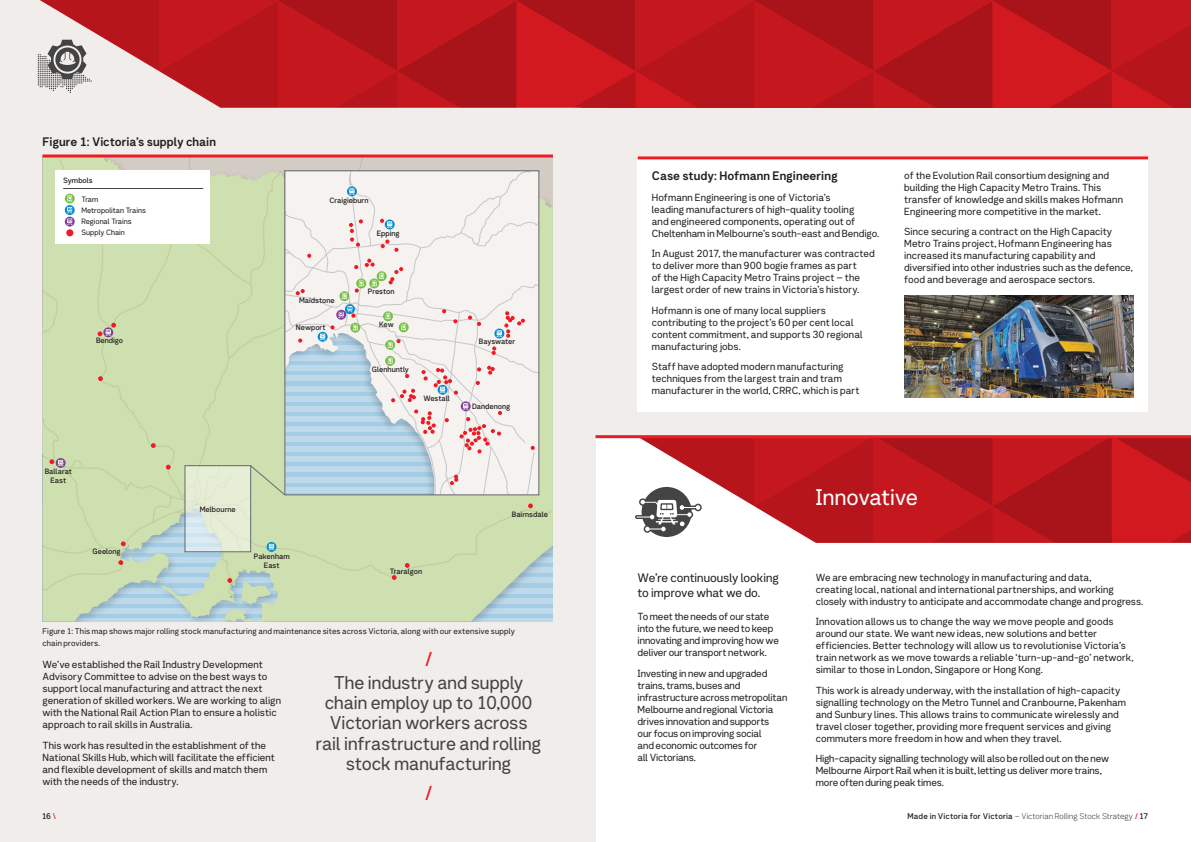
<style>
.page{position:relative;width:1191px;height:842px;background:#fff}
.page>*{position:absolute;margin:0;border:0;box-sizing:border-box;transform-origin:0 0}
.t1{font:22px "Network Sans 2019 Regular";letter-spacing:-.01em;color:#fff}
.t2{font:19.5px "Network Sans 2019 Regular";color:#ed1c24}
.t3{font:18px/20.3px "Network Sans 2019 Regular";letter-spacing:-.005em;color:#444445;text-align:center}
.t4{font:12px "Network Sans 2019 Bold";letter-spacing:-.005em;color:#231f20}
.t5{font:12px/14.4px "Network Sans 2019 Regular";letter-spacing:-.005em;color:#231f20}
.t6{font:10px/12px "Network Sans 2019 Regular";color:#231f20}
.t7{font:8px/12px "Network Sans 2019 Regular";letter-spacing:.015em;color:#231f20}
.t8{font:8px "Network Sans 2019 Light";letter-spacing:.015em;color:#231f20}
.t9{font:8px "Network Sans 2019 Medium";color:#231f20}
.t10{font:7.5px/9px "Network Sans 2019 Medium";color:#231f20;text-align:center}
.t11{font:7.5px "Network Sans 2019 Medium";letter-spacing:-.005em;color:#221e1f}
.t12{font:7.5px/11px "Network Sans 2019 Regular";letter-spacing:-.005em;color:#231f20}
.t13{font:7.5px "Network Sans 2019 Medium";letter-spacing:-.025em;color:#221e1f}
.s1{color:#ed1c24}
.s2{font-family:"Network Sans 2019 Medium"}
.s3{font-family:"Network Sans 2019 Medium";color:#ed1c24}
</style>
<div class="page">
<div style="left:0;top:0;width:595px;height:842px;background:#f0edea"></div>
<div style="left:579px;top:0;width:612px;height:437px;background:#f0edea"></div>
<svg style="left:38px;top:0;width:1153px;height:108px;background:#be262c"></svg>
<svg style="left:43px;top:157px;width:509px;height:464px"></svg>
<hr style="left:43px;top:154px;width:510px;height:3px;background:#ed1c24">
<svg style="left:621px;top:438px;width:570px;height:105px"></svg>
<hr style="left:595px;top:435px;width:596px;height:3px;background:#ed1c24">
<div style="left:637px;top:159px;width:511px;height:252px;background:#fff"></div>
<hr style="left:637px;top:156px;width:511px;height:3px;background:#ed1c24">
<img style="left:904px;top:295px;width:229px;height:102px">
<p class="t4" style="left:43px;top:131px;width:175px">Figure 1: Victoria’s supply chain</p>
<p class="t10" style="left:63px;top:175px;width:31px">Symbols</p>
<p class="t12" style="left:81px;top:193px;width:66px">Tram<br>Metropolitan Trains<br>Regional Trains<br>Supply Chain</p>
<p class="t10" style="left:96px;top:335px;width:29px">Bendigo</p>
<p class="t11" style="left:329px;top:194px;width:41px">Craigieburn</p>
<p class="t11" style="left:377px;top:227px;width:25px">Epping</p>
<p class="t11" style="left:299px;top:294px;width:37px">Maidstone</p>
<p class="t11" style="left:296px;top:321px;width:31px">Newport</p>
<p class="t11" style="left:368px;top:285px;width:28px">Preston</p>
<p class="t11" style="left:379px;top:318px;width:16px">Kew</p>
<p class="t11" style="left:372px;top:363px;width:39px">Glenhuntly</p>
<p class="t11" style="left:423px;top:391px;width:28px">Westall</p>
<p class="t13" style="left:479px;top:335px;width:38px">Bayswater</p>
<p class="t11" style="left:472px;top:400px;width:40px">Dandenong</p>
<p class="t10" style="left:45px;top:466px;width:29px">Ballarat<br>East</p>
<p class="t10" style="left:93px;top:546px;width:30px">Geelong</p>
<p class="t10" style="left:200px;top:504px;width:38px">Melbourne</p>
<p class="t10" style="left:254px;top:552px;width:37px">Pakenham<br>East</p>
<p class="t10" style="left:390px;top:566px;width:34px">Traralgon</p>
<p class="t10" style="left:512px;top:509px;width:38px">Bairnsdale</p>
<p class="t7" style="left:43px;top:624px;width:474px">Figure 1: This map shows major rolling stock manufacturing and maintenance sites across Victoria, along with our extensive supply chain providers.</p>
<h2 class="t2" style="left:425px;top:642px;width:9px">/</h2>
<h3 class="t3" style="left:316px;top:671px;width:227px">The industry and supply chain employ up to 10,000<br>Victorian workers across rail infrastructure and rolling stock manufacturing</h3>
<h2 class="t2" style="left:425px;top:776px;width:9px">/</h2>
<p class="t6" style="left:43px;top:658px;width:240px">We’ve established the Rail Industry Development Advisory Committee to advise on the best ways to support local manufacturing and attract the next generation of skilled workers. We are working to align with the National Rail Action Plan to ensure a holistic approach to rail skills in Australia.</p>
<p class="t6" style="left:43px;top:739px;width:234px">This work has resulted in the establishment of the National Skills Hub, which will facilitate the efficient and flexible development of skills and match them with the needs of the industry.</p>
<p class="t4" style="left:652px;top:166px;width:187px">Case study: Hofmann Engineering</p>
<p class="t6" style="left:652px;top:191px;width:229px">Hofmann Engineering is one of Victoria’s<br>leading manufacturers of high-quality tooling<br>and engineered components, operating out of Cheltenham in Melbourne’s south-east and Bendigo.</p>
<p class="t6" style="left:652px;top:247px;width:224px">In August 2017, the manufacturer was contracted to deliver more than 900 bogie frames as part<br>of the High Capacity Metro Trains project – the largest order of new trains in Victoria’s history.</p>
<p class="t6" style="left:652px;top:304px;width:212px">Hofmann is one of many local suppliers contributing to the project’s 60 per cent local content commitment, and supports 30 regional manufacturing jobs.</p>
<p class="t6" style="left:652px;top:360px;width:209px">Staff have adopted modern manufacturing techniques from the largest train and tram manufacturer in the world, CRRC, which is part</p>
<p class="t6" style="left:904px;top:168px;width:220px">of the Evolution Rail consortium designing and building the High Capacity Metro Trains. This transfer of knowledge and skills makes Hofmann Engineering more competitive in the market.</p>
<p class="t6" style="left:904px;top:225px;width:230px">Since securing a contract on the High Capacity Metro Trains project, Hofmann Engineering has increased its manufacturing capability and diversified into other industries such as the defence, food and beverage and aerospace sectors.</p>
<p class="t5" style="left:637px;top:570px;width:143px">We’re continuously looking to improve what we do.</p>
<p class="t6" style="left:637px;top:610px;width:143px">To meet the needs of our state into the future, we need to keep innovating and improving how we deliver our transport network.</p>
<p class="t6" style="left:637px;top:666px;width:151px">Investing in new and upgraded trains, trams, buses and infrastructure across metropolitan<br>Melbourne and regional Victoria drives innovation and supports<br>our focus on improving social<br>and economic outcomes for<br>all Victorians.</p>
<h1 class="t1" style="left:815px;top:478px;width:104px">Innovative</h1>
<p class="t6" style="left:815px;top:571px;width:329px">We are embracing new technology in manufacturing and data,<br>creating local, national and international partnerships, and working closely with industry to anticipate and accommodate change and progress.</p>
<p class="t6" style="left:815px;top:615px;width:319px">Innovation allows us to change the way we move people and goods around our state. We want new ideas, new solutions and better efficiencies. Better technology will allow us to revolutionise Victoria’s train network as we move towards a reliable ‘turn-up-and-go’ network, similar to those in London, Singapore or Hong Kong.</p>
<p class="t6" style="left:815px;top:684px;width:312px">This work is already underway, with the installation of high-capacity signalling technology on the Metro Tunnel and Cranbourne, Pakenham and Sunbury lines. This allows trains to communicate wirelessly and travel closer together, providing more frequent services and giving commuters more freedom in how and when they travel.</p>
<p class="t6" style="left:815px;top:752px;width:295px">High-capacity signalling technology will also be rolled out on the new<br>Melbourne Airport Rail when it is built, letting us deliver more trains, more often during peak times.</p>
<p class="t9" style="left:43px;top:810px;width:15px">16 <span class="s1">\</span></p>
<p class="t8" style="left:907px;top:810px;width:242px"><span class="s2">Made in Victoria for Victoria</span> – Victorian Rolling Stock Strategy <span class="s3">/</span> <span class="s2">17</span></p>
</div>
